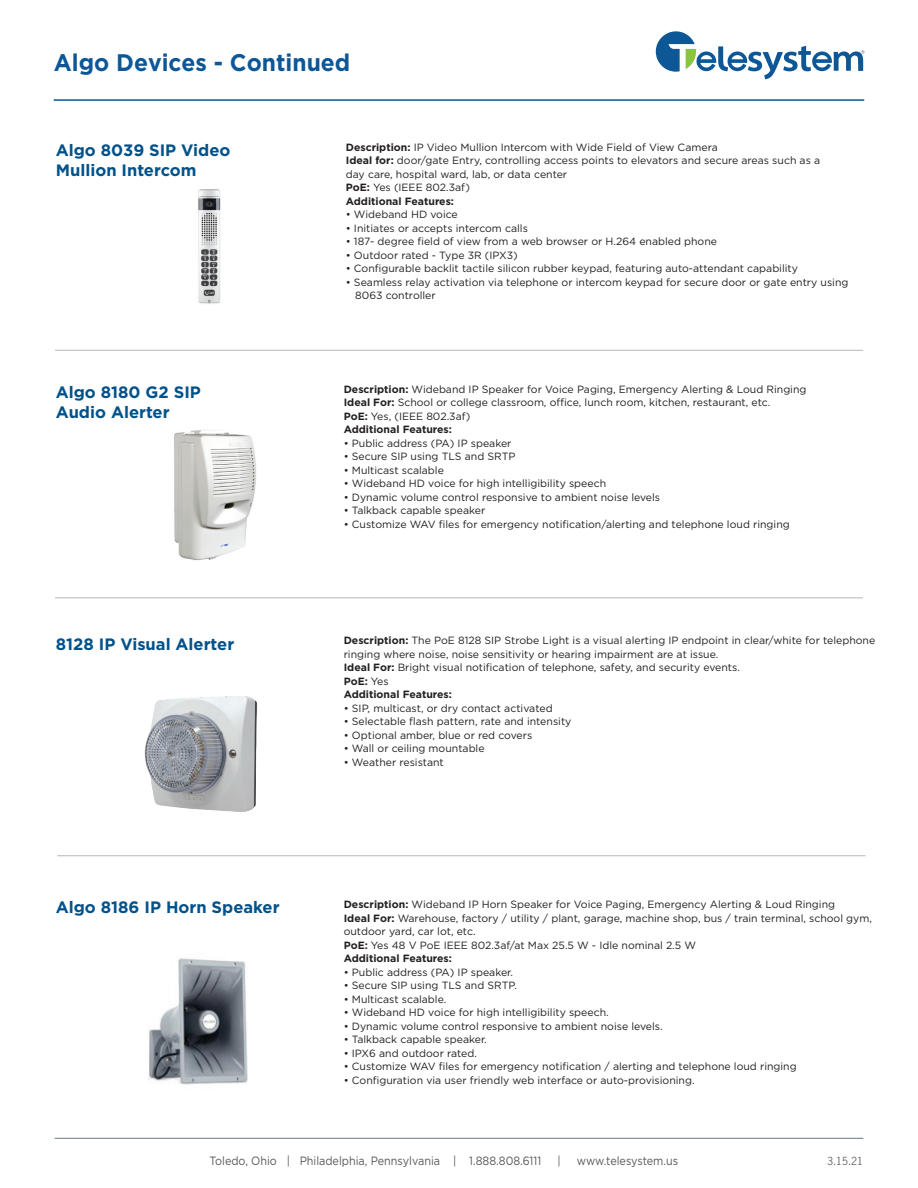
<style>
.page{position:relative;width:918px;height:1188px;background:#fff}
.page>*{position:absolute;margin:0;border:0;box-sizing:border-box;transform-origin:0 0}
.t1{font:700 24px "Gotham Pro";color:#0d5797;scale:.95 1}
.t2{font:700 16.5px/19.8px "Gotham Pro";color:#01528b}
.t3{font:12px "Gotham Pro";color:#57585a;scale:.9 1}
.t4{font:10.5px/13.5px "Gotham Pro";color:#231f20}
.t5{font:10.5px "News Gothic Std";color:#676666}
.s1{font-weight:700}
</style>
<div class="page">
<img style="left:198px;top:189px;width:23px;height:115px">
<img style="left:174px;top:430px;width:82px;height:131px">
<hr style="left:54px;top:99px;width:810px;height:2px;background:#055796">
<svg style="left:655px;top:31px;width:209px;height:48px"></svg>
<hr style="left:55px;top:1138px;width:808px;height:1px;background:#7b868d">
<hr style="left:55px;top:350px;width:808px;height:1px;background:#bcbdc0">
<hr style="left:55px;top:597px;width:808px;height:1px;background:#bcbdc0">
<hr style="left:57px;top:855px;width:808px;height:1px;background:#bcbdc0">
<img style="left:148px;top:958px;width:100px;height:127px">
<img style="left:144px;top:696px;width:113px;height:116px">
<h1 class="t1" style="left:54px;top:49px;width:313px">Algo Devices - Continued</h1>
<h2 class="t2" style="left:56px;top:140px;width:176px">Algo 8039 SIP Video<br>Mullion Intercom</h2>
<p class="t4" style="left:346px;top:140px;width:476px"><span class="s1">Description:</span> IP Video Mullion Intercom with Wide Field of View Camera<br><span class="s1">Ideal for:</span> door/gate Entry, controlling access points to elevators and secure areas such as a day care, hospital ward, lab, or data center<br><span class="s1">PoE:</span> Yes (IEEE 802.3af)<br><span class="s1">Additional Features:</span></p>
<p class="t4" style="left:346px;top:208px;width:114px">• Wideband HD voice</p>
<p class="t4" style="left:346px;top:221px;width:184px">• Initiates or accepts intercom calls</p>
<p class="t4" style="left:346px;top:235px;width:373px">• 187- degree field of view from a web browser or H.264 enabled phone</p>
<p class="t4" style="left:346px;top:248px;width:174px">• Outdoor rated - Type 3R (IPX3)</p>
<p class="t4" style="left:346px;top:262px;width:454px">• Configurable backlit tactile silicon rubber keypad, featuring auto-attendant capability</p>
<p class="t4" style="left:355px;top:275px;width:495px;text-indent:-9px">• Seamless relay activation via telephone or intercom keypad for secure door or gate entry using<br>8063 controller</p>
<h2 class="t2" style="left:56px;top:382px;width:147px">Algo 8180 G2 SIP<br>Audio Alerter</h2>
<p class="t4" style="left:344px;top:382px;width:464px"><span class="s1">Description:</span> Wideband IP Speaker for Voice Paging, Emergency Alerting &amp; Loud Ringing <span class="s1">Ideal For:</span> School or college classroom, office, lunch room, kitchen, restaurant, etc.<br><span class="s1">PoE:</span> Yes, (IEEE 802.3af)<br><span class="s1">Additional Features:</span></p>
<p class="t4" style="left:344px;top:436px;width:169px">• Public address (PA) IP speaker</p>
<p class="t4" style="left:344px;top:450px;width:173px">• Secure SIP using TLS and SRTP</p>
<p class="t4" style="left:344px;top:463px;width:102px">• Multicast scalable</p>
<p class="t4" style="left:344px;top:477px;width:264px">• Wideband HD voice for high intelligibility speech</p>
<p class="t4" style="left:344px;top:490px;width:318px">• Dynamic volume control responsive to ambient noise levels</p>
<p class="t4" style="left:344px;top:504px;width:143px">• Talkback capable speaker</p>
<p class="t4" style="left:344px;top:517px;width:448px">• Customize WAV files for emergency notification/alerting and telephone loud ringing</p>
<h2 class="t2" style="left:56px;top:633px;width:180px">8128 IP Visual Alerter</h2>
<p class="t4" style="left:344px;top:634px;width:533px"><span class="s1">Description:</span> The PoE 8128 SIP Strobe Light is a visual alerting IP endpoint in clear/white for telephone ringing where noise, noise sensitivity or hearing impairment are at issue.<br><span class="s1">Ideal For:</span> Bright visual notification of telephone, safety, and security events.<br><span class="s1">PoE:</span> Yes<br><span class="s1">Additional Features:</span></p>
<p class="t4" style="left:344px;top:701px;width:210px">• SIP, multicast, or dry contact activated</p>
<p class="t4" style="left:344px;top:715px;width:229px">• Selectable flash pattern, rate and intensity</p>
<p class="t4" style="left:344px;top:728px;width:190px">• Optional amber, blue or red covers</p>
<p class="t4" style="left:344px;top:742px;width:142px">• Wall or ceiling mountable</p>
<p class="t4" style="left:344px;top:756px;width:102px">• Weather resistant</p>
<h2 class="t2" style="left:56px;top:897px;width:225px">Algo 8186 IP Horn Speaker</h2>
<p class="t4" style="left:344px;top:898px;width:530px"><span class="s1">Description:</span> Wideband IP Horn Speaker for Voice Paging, Emergency Alerting &amp; Loud Ringing<br><span class="s1">Ideal For:</span> Warehouse, factory / utility / plant, garage, machine shop, bus / train terminal, school gym, outdoor yard, car lot, etc.<br><span class="s1">PoE:</span> Yes 48 V PoE IEEE 802.3af/at Max 25.5 W - Idle nominal 2.5 W<br><span class="s1">Additional Features:</span></p>
<p class="t4" style="left:344px;top:965px;width:171px">• Public address (PA) IP speaker.</p>
<p class="t4" style="left:344px;top:979px;width:175px">• Secure SIP using TLS and SRTP.</p>
<p class="t4" style="left:344px;top:992px;width:104px">• Multicast scalable.</p>
<p class="t4" style="left:344px;top:1006px;width:266px">• Wideband HD voice for high intelligibility speech.</p>
<p class="t4" style="left:344px;top:1019px;width:321px">• Dynamic volume control responsive to ambient noise levels.</p>
<p class="t4" style="left:344px;top:1033px;width:145px">• Talkback capable speaker.</p>
<p class="t4" style="left:344px;top:1046px;width:135px">• IPX6 and outdoor rated.</p>
<p class="t4" style="left:344px;top:1060px;width:455px">• Customize WAV files for emergency notification / alerting and telephone loud ringing</p>
<p class="t4" style="left:344px;top:1073px;width:352px">• Configuration via user friendly web interface or auto-provisioning.</p>
<p class="t3" style="left:210px;top:1154px;width:370px">Toledo, Ohio | Philadelphia, Pennsylvania | 1.888.808.6111</p>
<p class="t3" style="left:557px;top:1154px;width:5px">|</p>
<p class="t3" style="left:577px;top:1154px;width:114px">www.telesystem.us</p>
<p class="t5" style="left:827px;top:1154px;width:38px">3.15.21</p>
</div>
